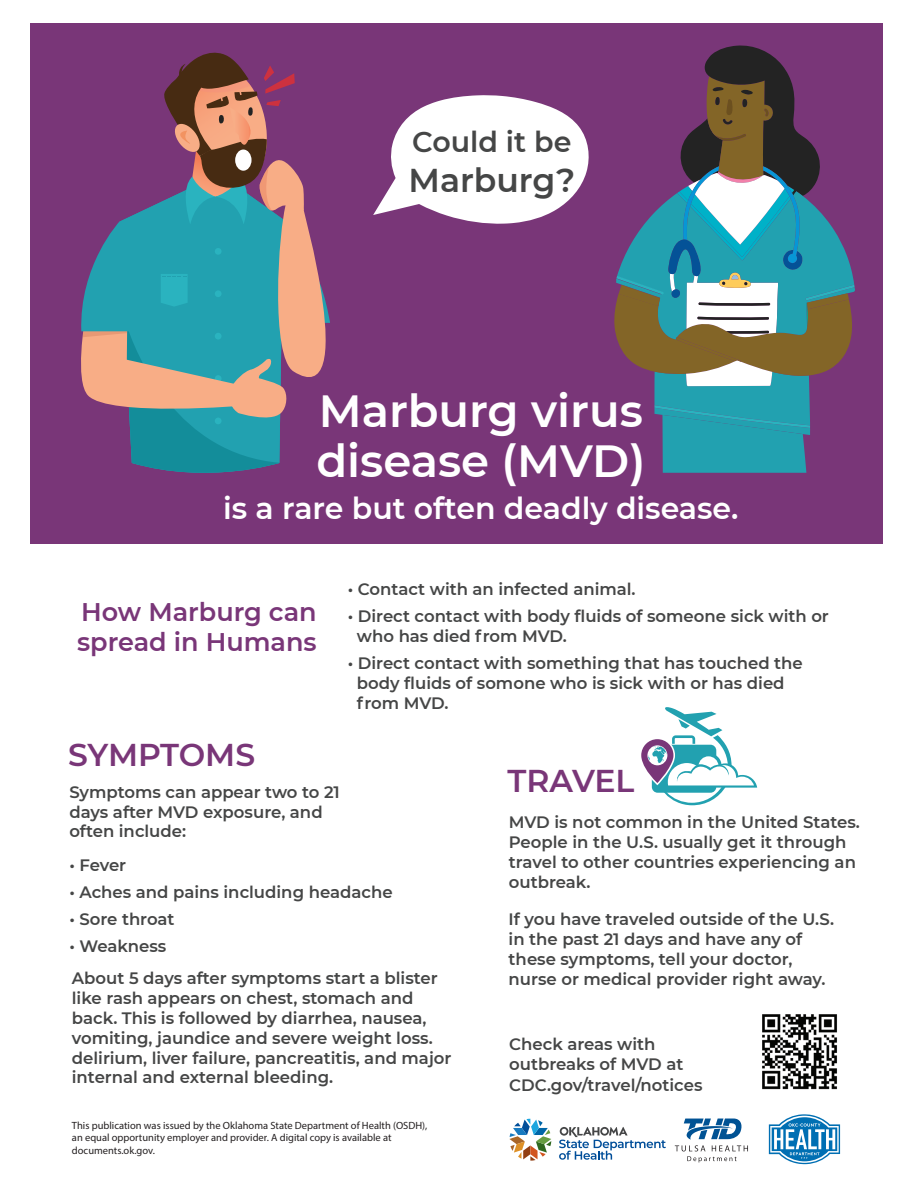
<style>
.page{position:relative;width:918px;height:1188px;background:#fff}
.page>*{position:absolute;margin:0;border:0;box-sizing:border-box;transform-origin:0 0}
.t1{font:600 45px/49.5px "Montserrat";color:#fff}
.t2{font:600 33px "Montserrat";color:#454646}
.t3{font:600 31.5px "Montserrat";letter-spacing:-.005em;color:#793678}
.t4{font:600 30px "Montserrat";color:#fff}
.t5{font:600 28.5px "Montserrat";color:#454646}
.t6{font:600 25.5px/30.6px "Montserrat";color:#793678}
.t7{font:600 16.5px/19.8px "Montserrat";color:#454646}
.t8{font:10.5px/12.6px "Myriad Pro";color:#231f20}
</style>
<div class="page">
<div style="left:30px;top:23px;width:853px;height:521px;background:#793678"></div>
<svg style="left:769px;top:1114px;width:71px;height:50px"></svg>
<svg style="left:675px;top:1119px;width:73px;height:44px"></svg>
<svg style="left:509px;top:1119px;width:42px;height:42px"></svg>
<svg style="left:559px;top:1127px;width:107px;height:33px"></svg>
<svg style="left:614px;top:45px;width:241px;height:428px"></svg>
<svg style="left:373px;top:95px;width:216px;height:129px"></svg>
<img style="left:762px;top:1014px;width:75px;height:76px">
<svg style="left:81px;top:52px;width:249px;height:421px"></svg>
<svg style="left:641px;top:707px;width:116px;height:99px"></svg>
<h3 class="t5" style="left:412px;top:122px;width:161px">Could it be</h3>
<h2 class="t2" style="left:409px;top:157px;width:168px">Marburg?</h2>
<h1 class="t1" style="left:316px;top:385px;width:331px">Marburg virus disease (MVD)</h1>
<h3 class="t4" style="left:223px;top:487px;width:517px">is a rare but often deadly disease.</h3>
<h3 class="t6" style="left:77px;top:595px;width:241px">How Marburg can spread in Humans</h3>
<h3 class="t3" style="left:68px;top:732px;width:188px">SYMPTOMS</h3>
<p class="t7" style="left:348px;top:579px;width:289px">• Contact with an infected animal.</p>
<p class="t7" style="left:357px;top:606px;width:473px;text-indent:-9px">• Direct contact with body fluids of someone sick with or who has died from MVD.</p>
<p class="t7" style="left:357px;top:653px;width:447px;text-indent:-9px">• Direct contact with something that has touched the body fluids of somone who is sick with or has died from MVD.</p>
<p class="t7" style="left:69px;top:781px;width:272px">Symptoms can appear two to 21 days after MVD exposure, and often include:</p>
<p class="t7" style="left:69px;top:854px;width:58px">• Fever</p>
<p class="t7" style="left:69px;top:881px;width:325px">• Aches and pains including headache</p>
<p class="t7" style="left:69px;top:908px;width:107px">• Sore throat</p>
<p class="t7" style="left:69px;top:935px;width:99px">• Weakness</p>
<p class="t7" style="left:72px;top:968px;width:381px">About 5 days after symptoms start a blister like rash appears on chest, stomach and back. This is followed by diarrhea, nausea, vomiting, jaundice and severe weight loss. delirium, liver failure, pancreatitis, and major internal and external bleeding.</p>
<p class="t8" style="left:72px;top:1119px;width:357px">This publication was issued by the Oklahoma State Department of Health (OSDH), an equal opportunity employer and provider. A digital copy is available at documents.ok.gov.</p>
<h3 class="t3" style="left:508px;top:758px;width:128px">TRAVEL</h3>
<p class="t7" style="left:509px;top:812px;width:353px">MVD is not common in the United States.<br>People in the U.S. usually get it through travel to other countries experiencing an outbreak.</p>
<p class="t7" style="left:509px;top:909px;width:327px">If you have traveled outside of the U.S. in the past 21 days and have any of these symptoms, tell your doctor, nurse or medical provider right away.</p>
<p class="t7" style="left:509px;top:1034px;width:176px">Check areas with outbreaks of MVD at</p>
<p class="t7" style="left:509px;top:1075px;width:195px">CDC.gov/travel/notices</p>
</div>
